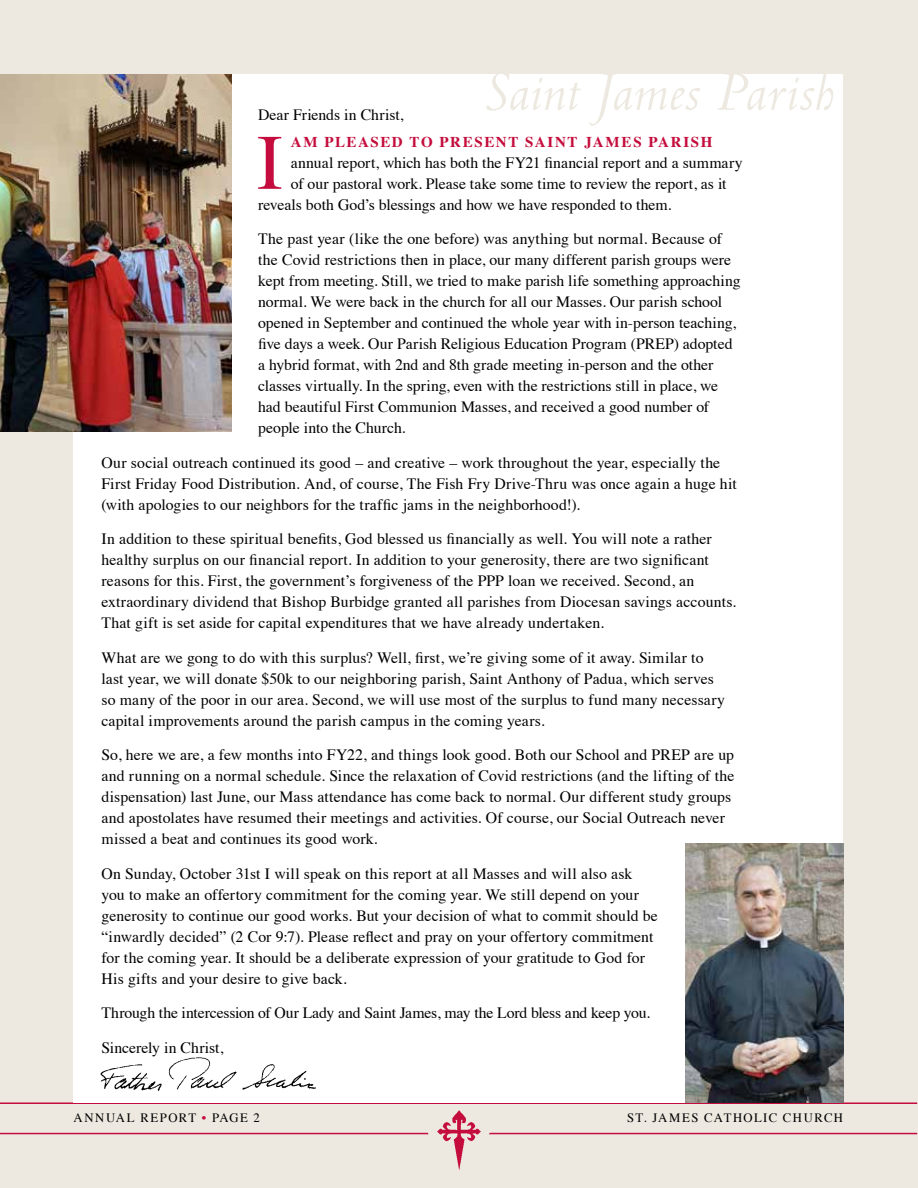
<style>
.page{position:relative;width:918px;height:1188px;background:#ede9e0}
.page>*{position:absolute;margin:0;border:0;box-sizing:border-box;transform-origin:0 0}
.t1{font:78.45px "Times";color:#c40d3c}
.t2{font:italic 60px "Centaur";letter-spacing:.005em;color:#ede9e0}
.t3{font:15.75px/21px "Times";letter-spacing:.005em;color:#000}
.t4{font:700 15px "Times";letter-spacing:.11em;color:#c40d3c}
.t5{font:12.75px "Times";letter-spacing:.11em;color:#000}
.s1{color:#c40d3c}
</style>
<div class="page">
<hr style="left:0;top:1102px;width:917px;height:2px;background:#c40d3c">
<hr style="left:0;top:1133px;width:917px;height:1px;background:#c40d3c">
<div style="left:74px;top:74px;width:769px;height:1028px;background:#fff"></div>
<div style="left:428px;top:1111px;width:62px;height:39px;background:#ede9e0;border-radius:50%"></div>
<img style="left:437px;top:1111px;width:43px;height:58px">
<img style="left:0;top:74px;width:231px;height:358px">
<img style="left:94px;top:1057px;width:225px;height:46px">
<img style="left:686px;top:843px;width:157px;height:259px">
<h2 class="t2" style="left:484px;top:61px;width:350px">Saint James Parish</h2>
<p class="t3" style="left:258px;top:103px;width:147px">Dear Friends in Christ,</p>
<h1 class="t1" style="left:257px;top:89px;width:28px">I</h1>
<p class="t4" style="left:291px;top:127px;width:423px">AM PLEASED TO PRESENT SAINT JAMES PARISH</p>
<p class="t3" style="left:291px;top:151px;width:453px">annual report, which has both the FY21 financial report and a summary</p>
<p class="t3" style="left:291px;top:172px;width:437px">of our pastoral work. Please take some time to review the report, as it</p>
<p class="t3" style="left:258px;top:193px;width:415px">reveals both God’s blessings and how we have responded to them.</p>
<p class="t3" style="left:258px;top:227px;width:484px">The past year (like the one before) was anything but normal. Because of the Covid restrictions then in place, our many different parish groups were kept from meeting. Still, we tried to make parish life something approaching normal. We were back in the church for all our Masses. Our parish school opened in September and continued the whole year with in-person teaching, five days a week. Our Parish Religious Education Program (PREP) adopted a hybrid format, with 2nd and 8th grade meeting in-person and the other classes virtually. In the spring, even with the restrictions still in place, we had beautiful First Communion Masses, and received a good number of people into the Church.</p>
<p class="t3" style="left:102px;top:451px;width:637px">Our social outreach continued its good – and creative – work throughout the year, especially the<br>First Friday Food Distribution. And, of course, The Fish Fry Drive-Thru was once again a huge hit (with apologies to our neighbors for the traffic jams in the neighborhood!).</p>
<p class="t3" style="left:102px;top:527px;width:636px">In addition to these spiritual benefits, God blessed us financially as well. You will note a rather healthy surplus on our financial report. In addition to your generosity, there are two significant reasons for this. First, the government’s forgiveness of the PPP loan we received. Second, an extraordinary dividend that Bishop Burbidge granted all parishes from Diocesan savings accounts.<br>That gift is set aside for capital expenditures that we have already undertaken.</p>
<p class="t3" style="left:102px;top:646px;width:625px">What are we gong to do with this surplus? Well, first, we’re giving some of it away. Similar to last year, we will donate $50k to our neighboring parish, Saint Anthony of Padua, which serves so many of the poor in our area. Second, we will use most of the surplus to fund many necessary capital improvements around the parish campus in the coming years.</p>
<p class="t3" style="left:102px;top:743px;width:635px">So, here we are, a few months into FY22, and things look good. Both our School and PREP are up and running on a normal schedule. Since the relaxation of Covid restrictions (and the lifting of the dispensation) last June, our Mass attendance has come back to normal. Our different study groups and apostolates have resumed their meetings and activities. Of course, our Social Outreach never missed a beat and continues its good work.</p>
<p class="t3" style="left:102px;top:862px;width:558px">On Sunday, October 31st I will speak on this report at all Masses and will also ask you to make an offertory commitment for the coming year. We still depend on your generosity to continue our good works. But your decision of what to commit should be “inwardly decided” (2 Cor 9:7). Please reflect and pray on your offertory commitment for the coming year. It should be a deliberate expression of your gratitude to God for His gifts and your desire to give back.</p>
<p class="t3" style="left:102px;top:994px;width:550px;line-height:34.5px">Through the intercession of Our Lady and Saint James, may the Lord bless and keep you.<br>Sincerely in Christ,</p>
<p class="t5" style="left:74px;top:1106px;width:188px">ANNUAL REPORT <span class="s1">•</span> PAGE 2</p>
<p class="t5" style="left:627px;top:1106px;width:217px">ST. JAMES CATHOLIC CHURCH</p>
</div>
